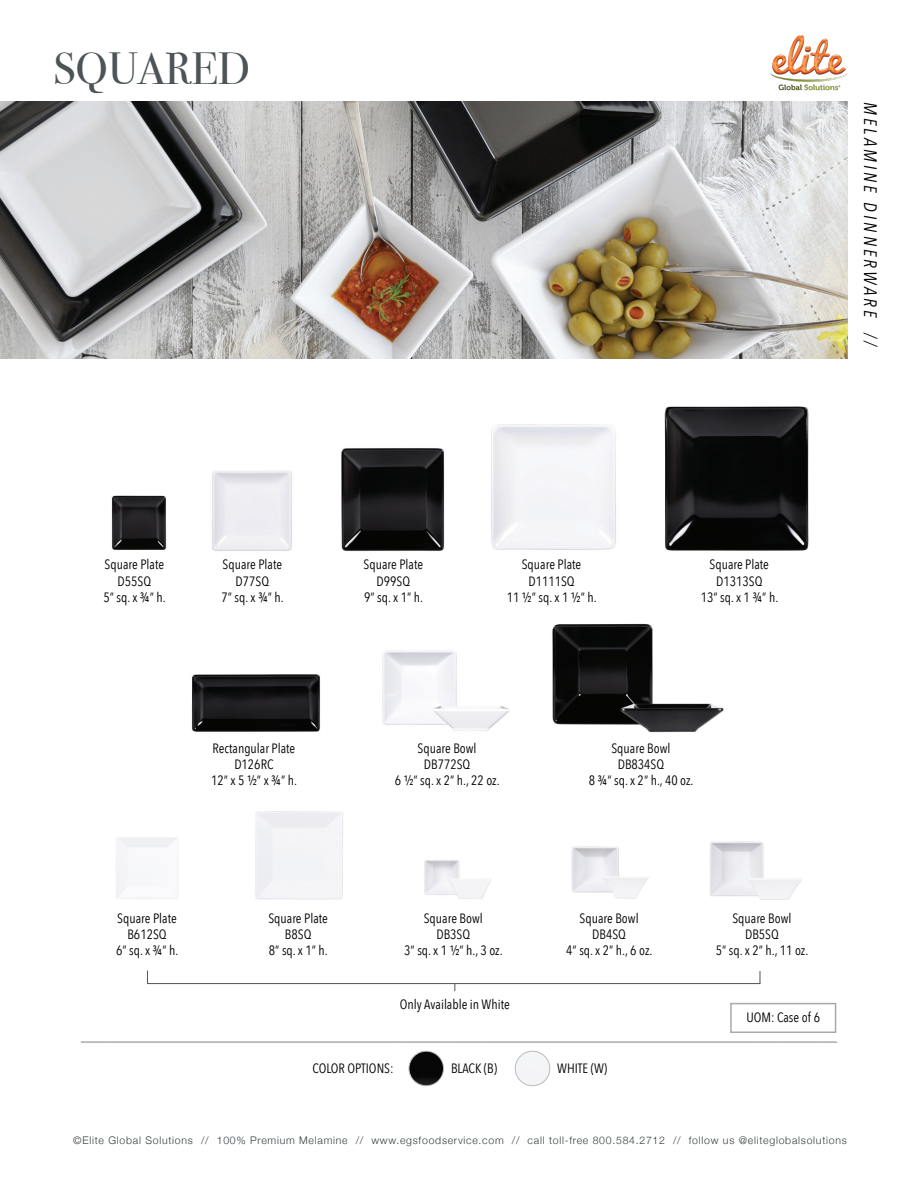
<style>
.page{position:relative;width:918px;height:1188px;background:#fff}
.page>*{position:absolute;margin:0;border:0;box-sizing:border-box;transform-origin:0 0}
.t1{font:45px "Bodoni Svty Two ITCTT";color:#4d5457}
.t2{font:italic 18px "Avenir Next Condensed";letter-spacing:.17em;color:#000001}
.t3{font:13.5px "Avenir Next Condensed";color:#000001}
.t4{font:300 10.5px "Helvetica Neue";letter-spacing:.07em;color:#353d3f}
</style>
<div class="page">
<img style="left:0;top:102px;width:848px;height:257px">
<svg style="left:80px;top:1041px;width:758px;height:2px;background:#c0bfbf"></svg>
<img style="left:762px;top:35px;width:86px;height:73px">
<div style="left:255px;top:811px;width:88px;height:89px;background:#f2f3f6"></div>
<img style="left:111px;top:495px;width:56px;height:55px">
<img style="left:212px;top:470px;width:80px;height:81px">
<img style="left:341px;top:448px;width:104px;height:103px">
<img style="left:491px;top:424px;width:125px;height:126px">
<img style="left:664px;top:406px;width:145px;height:145px">
<img style="left:191px;top:674px;width:129px;height:58px">
<img style="left:424px;top:860px;width:68px;height:39px">
<img style="left:571px;top:846px;width:78px;height:53px">
<img style="left:710px;top:841px;width:92px;height:59px">
<svg style="left:147px;top:971px;width:1px;height:12px"></svg>
<hr style="left:147px;top:983px;width:613px;height:1px;background:#4d5457">
<svg style="left:760px;top:971px;width:1px;height:13px"></svg>
<img style="left:382px;top:650px;width:127px;height:81px">
<img style="left:552px;top:623px;width:172px;height:110px">
<img style="left:409px;top:1051px;width:35px;height:35px;border-radius:17px">
<div style="left:409px;top:1051px;width:35px;height:35px;border:1px solid #bcbbbb;border-radius:50%"></div>
<img style="left:515px;top:1051px;width:35px;height:35px;border-radius:17px">
<div style="left:515px;top:1051px;width:35px;height:35px;border:1px solid #bcbbbb;border-radius:50%"></div>
<div style="left:730px;top:1003px;width:106px;height:30px;border:2px solid #aaa9aa"></div>
<p class="t1" style="left:53px;top:32px;width:198px">SQUARED</p>
<p class="t2" style="left:881px;top:102px;width:247px;rotate:90deg">MELAMINE DINNERWARE //</p>
<p class="t3" style="left:105px;top:553px;width:61px">Square Plate</p>
<p class="t3" style="left:118px;top:569px;width:35px">D55SQ</p>
<p class="t3" style="left:103px;top:586px;width:64px">5” sq. x ¾” h.</p>
<p class="t3" style="left:223px;top:553px;width:61px">Square Plate</p>
<p class="t3" style="left:236px;top:569px;width:35px">D77SQ</p>
<p class="t3" style="left:221px;top:586px;width:64px">7” sq. x ¾” h.</p>
<p class="t3" style="left:364px;top:553px;width:61px">Square Plate</p>
<p class="t3" style="left:377px;top:569px;width:35px">D99SQ</p>
<p class="t3" style="left:364px;top:586px;width:60px">9” sq. x 1” h.</p>
<p class="t3" style="left:522px;top:553px;width:61px">Square Plate</p>
<p class="t3" style="left:528px;top:569px;width:48px">D1111SQ</p>
<p class="t3" style="left:507px;top:586px;width:91px">11 ½” sq. x 1 ½” h.</p>
<p class="t3" style="left:710px;top:553px;width:61px">Square Plate</p>
<p class="t3" style="left:716px;top:569px;width:48px">D1313SQ</p>
<p class="t3" style="left:701px;top:586px;width:79px">13” sq. x 1 3/4” h.</p>
<p class="t3" style="left:213px;top:736px;width:84px">Rectangular Plate</p>
<p class="t3" style="left:234px;top:753px;width:41px">D126RC</p>
<p class="t3" style="left:211px;top:769px;width:87px">12” x 5 ½” x ¾” h.</p>
<p class="t3" style="left:418px;top:736px;width:61px">Square Bowl</p>
<p class="t3" style="left:424px;top:753px;width:48px">DB772SQ</p>
<p class="t3" style="left:395px;top:769px;width:106px">6 ½” sq. x 2” h., 22 oz.</p>
<p class="t3" style="left:611px;top:736px;width:61px">Square Bowl</p>
<p class="t3" style="left:618px;top:753px;width:48px">DB834SQ</p>
<p class="t3" style="left:589px;top:769px;width:106px">8 ¾” sq. x 2” h., 40 oz.</p>
<p class="t3" style="left:117px;top:907px;width:61px">Square Plate</p>
<p class="t3" style="left:127px;top:923px;width:41px">B612SQ</p>
<p class="t3" style="left:116px;top:939px;width:64px">6” sq. x ¾” h.</p>
<p class="t3" style="left:268px;top:907px;width:61px">Square Plate</p>
<p class="t3" style="left:285px;top:923px;width:28px">B8SQ</p>
<p class="t3" style="left:269px;top:939px;width:60px">8” sq. x 1” h.</p>
<p class="t3" style="left:424px;top:907px;width:61px">Square Bowl</p>
<p class="t3" style="left:436px;top:923px;width:35px">DB3SQ</p>
<p class="t3" style="left:404px;top:939px;width:100px">3” sq. x 1 ½” h., 3 oz.</p>
<p class="t3" style="left:400px;top:993px;width:111px">Only Available in White</p>
<p class="t3" style="left:580px;top:907px;width:61px">Square Bowl</p>
<p class="t3" style="left:592px;top:923px;width:35px">DB4SQ</p>
<p class="t3" style="left:566px;top:939px;width:88px">4” sq. x 2” h., 6 oz.</p>
<p class="t3" style="left:312px;top:1057px;width:83px">COLOR OPTIONS:</p>
<p class="t3" style="left:451px;top:1057px;width:48px">BLACK (B)</p>
<p class="t3" style="left:557px;top:1057px;width:52px">WHITE (W)</p>
<p class="t3" style="left:732px;top:907px;width:61px">Square Bowl</p>
<p class="t3" style="left:745px;top:923px;width:35px">DB5SQ</p>
<p class="t3" style="left:716px;top:939px;width:94px">5” sq. x 2” h., 11 oz.</p>
<p class="t3" style="left:746px;top:1006px;width:75px">UOM: Case of 6</p>
<p class="t4" style="left:73px;top:1132px;width:775px">©Elite Global Solutions // 100% Premium Melamine // www.egsfoodservice.com // call toll-free 800.584.2712 // follow us @eliteglobalsolutions</p>
</div>
